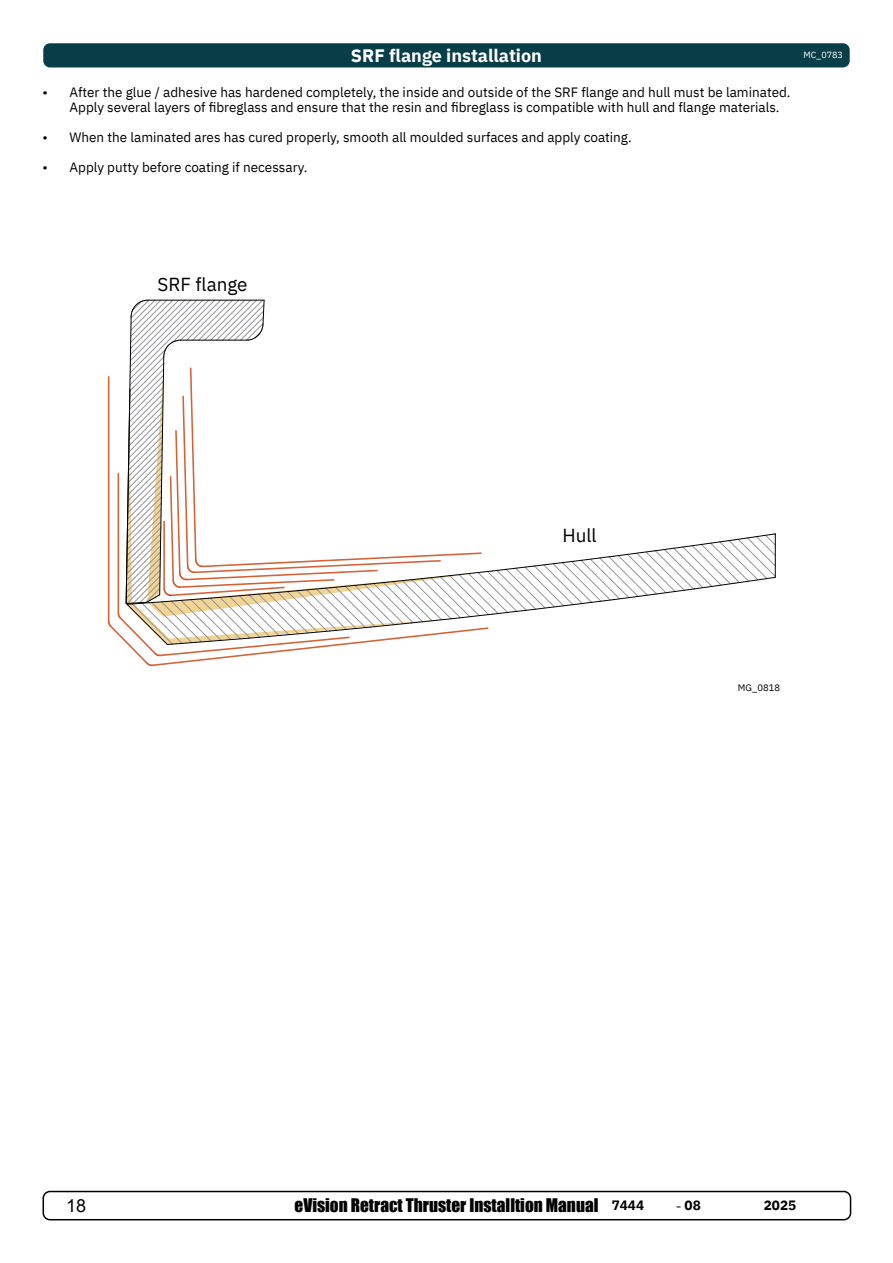
<style>
.page{position:relative;width:893px;height:1263px;background:#fff}
.page>*{position:absolute;margin:0;border:0;box-sizing:border-box;transform-origin:0 0}
.t1{font:18.75px "IBM Plex Sans";color:#000}
.t2{font:700 18px "IBM Plex Sans";color:#fff}
.t3{font:18px "Arial";color:#000}
.t4{font:17.25px "Impact";color:#000}
.t5{font:13.5px/15px "IBM Plex Sans";color:#000}
.t6{font:700 13.5px "IBM Plex Sans";color:#000}
.t7{font:9.45px "IBM Plex Sans";color:#000}
.t8{font:9px "IBM Plex Sans";color:#fff}
.s1{font-family:"IBM Plex Sans";font-weight:700;font-size:13.5px}
.s2{font-family:"Minion Pro";font-weight:400;font-size:18px}
</style>
<div class="page">
<div style="left:43px;top:1191px;width:808px;height:29px;border:2px solid #000;border-radius:7px"></div>
<div style="left:43px;top:43px;width:807px;height:24px;background:#083e48;border-radius:7px"></div>
<svg style="left:108px;top:300px;width:668px;height:367px"></svg>
<p class="t2" style="left:351px;top:41px;width:193px">SRF flange installation</p>
<p class="t5" style="left:70px;top:84px;width:723px;text-indent:-27px">• After the glue / adhesive has hardened completely, the inside and outside of the SRF flange and hull must be laminated.<br>Apply several layers of fibreglass and ensure that the resin and fibreglass is compatible with hull and flange materials.</p>
<p class="t5" style="left:43px;top:129px;width:591px">• When the laminated ares has cured properly, smooth all moulded surfaces and apply coating.</p>
<p class="t5" style="left:43px;top:159px;width:266px">• Apply putty before coating if necessary.</p>
<p class="t8" style="left:803px;top:48px;width:41px">MC_0783</p>
<p class="t1" style="left:158px;top:270px;width:92px">SRF flange</p>
<p class="t1" style="left:562px;top:521px;width:36px">Hull</p>
<p class="t7" style="left:738px;top:681px;width:44px">MG_0818</p>
<h2 class="t3" style="left:66px;top:1193px;width:22px">18</h2>
<p class="t4" style="left:295px;top:1192px;width:351px">eVision Retract Thruster Installtion Manual <span class="s1">7444</span></p>
<p class="t6" style="left:675px;top:1195px;width:27px"><span class="s2">-</span>08</p>
<p class="t6" style="left:764px;top:1195px;width:34px">2025</p>
</div>
